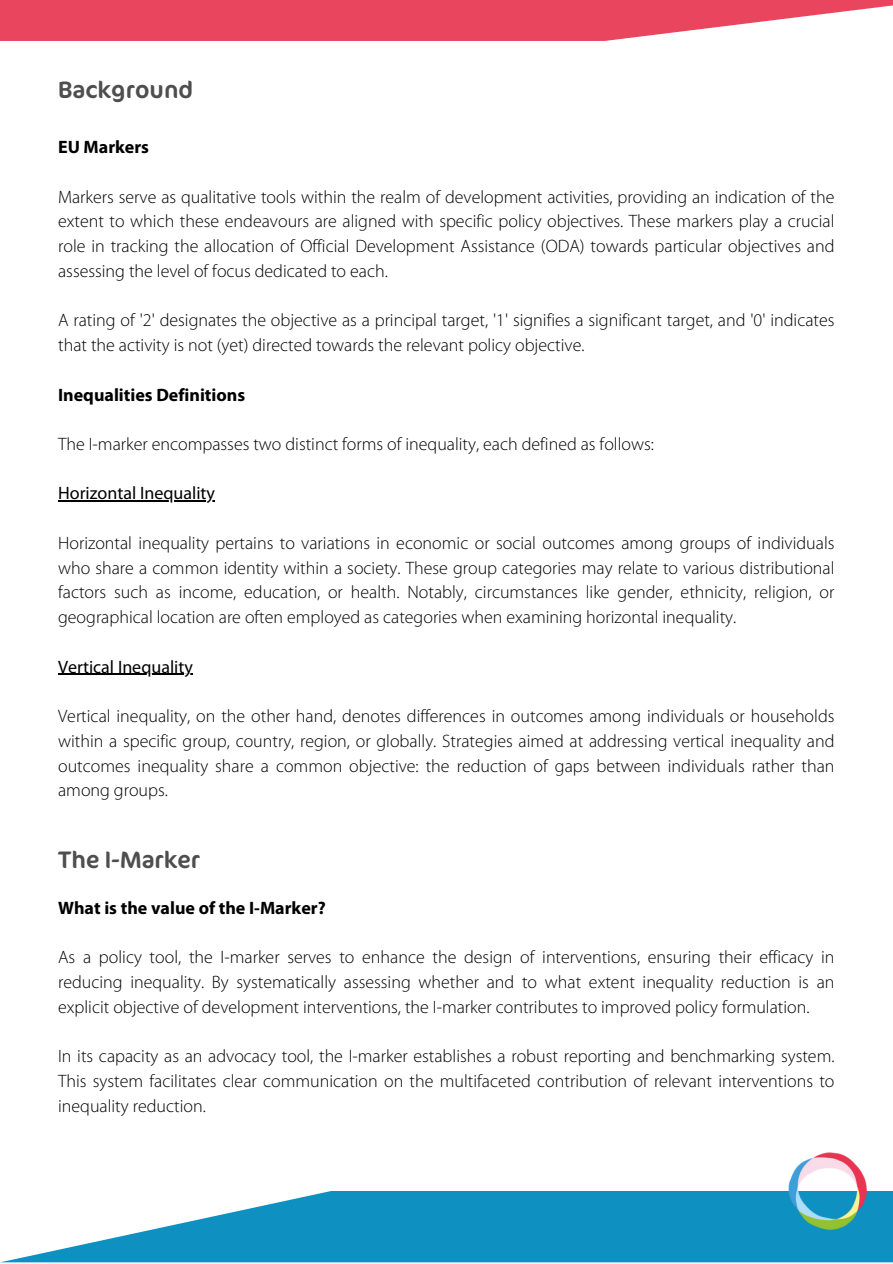
<style>
.page{position:relative;width:893px;height:1264px;background:#fff}
.page>*{position:absolute;margin:0;border:0;box-sizing:border-box;transform-origin:0 0}
.t1{font:24px "Cocon Pro";color:#4e4e4e}
.t2{font:300 18px/24.8px "Myriad Pro";color:#000;text-align:justify}
.t3{font:700 18px "Myriad Pro";color:#000}
.t4{font:18px "Myriad Pro";color:#000}
</style>
<div class="page">
<svg style="left:0;top:0;width:892px;height:41px;background:#ec5f74"></svg>
<svg style="left:2px;top:1191px;width:890px;height:71px;fill:#0e90c1"></svg>
<img style="left:780px;top:1152px;width:95px;height:85px">
<hr style="left:58px;top:500px;width:157px;height:1px;background:#000">
<hr style="left:58px;top:673px;width:135px;height:2px;background:#000">
<p class="t1" style="left:58px;top:72px;width:137px">Background</p>
<p class="t3" style="left:58px;top:140px;width:92px">EU Markers</p>
<p class="t2" style="left:58px;top:186px;width:777px">Markers serve as qualitative tools within the realm of development activities, providing an indication of the extent to which these endeavours are aligned with specific policy objectives. These markers play a crucial role in tracking the allocation of Official Development Assistance (ODA) towards particular objectives and assessing the level of focus dedicated to each.</p>
<p class="t2" style="left:58px;top:309px;width:777px">A rating of '2' designates the objective as a principal target, '1' signifies a significant target, and '0' indicates that the activity is not (yet) directed towards the relevant policy objective.</p>
<p class="t3" style="left:58px;top:387px;width:188px">Inequalities Definitions</p>
<p class="t2" style="left:58px;top:433px;width:597px">The I-marker encompasses two distinct forms of inequality, each defined as follows:</p>
<p class="t4" style="left:58px;top:486px;width:158px">Horizontal Inequality</p>
<p class="t2" style="left:58px;top:532px;width:777px">Horizontal inequality pertains to variations in economic or social outcomes among groups of individuals who share a common identity within a society. These group categories may relate to various distributional factors such as income, education, or health. Notably, circumstances like gender, ethnicity, religion, or geographical location are often employed as categories when examining horizontal inequality.</p>
<p class="t4" style="left:58px;top:659px;width:136px">Vertical Inequality</p>
<p class="t2" style="left:58px;top:705px;width:777px">Vertical inequality, on the other hand, denotes differences in outcomes among individuals or households within a specific group, country, region, or globally. Strategies aimed at addressing vertical inequality and outcomes inequality share a common objective: the reduction of gaps between individuals rather than among groups.</p>
<p class="t1" style="left:58px;top:842px;width:143px">The I-Marker</p>
<p class="t3" style="left:58px;top:900px;width:269px">What is the value of the I-Marker?</p>
<p class="t2" style="left:58px;top:946px;width:777px">As a policy tool, the I-marker serves to enhance the design of interventions, ensuring their efficacy in reducing inequality. By systematically assessing whether and to what extent inequality reduction is an explicit objective of development interventions, the I-marker contributes to improved policy formulation.</p>
<p class="t2" style="left:58px;top:1045px;width:777px">In its capacity as an advocacy tool, the I-marker establishes a robust reporting and benchmarking system.<br>This system facilitates clear communication on the multifaceted contribution of relevant interventions to inequality reduction.</p>
</div>
